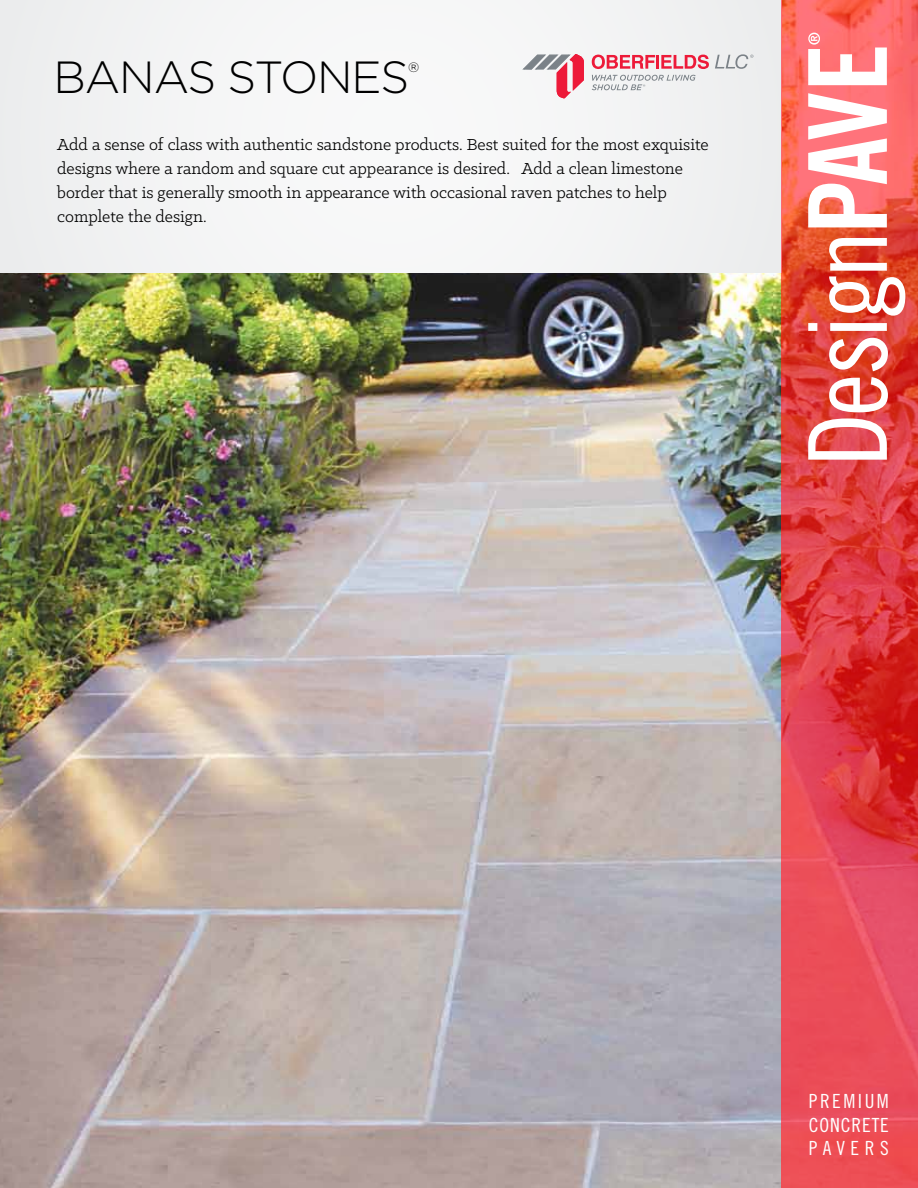
<style>
.page{position:relative;width:918px;height:1188px;background:#fff}
.page>*{position:absolute;margin:0;border:0;box-sizing:border-box;transform-origin:0 0}
.t1{font:300 45px "Gotham";letter-spacing:-.025em;color:#000}
.t2{font:19.5px/23.4px "Trade Gothic Cond Eighteen";letter-spacing:.13em;color:#fff;text-align:justify}
.t3{font:18px/24px "Klinic Slab";color:#000}
.t4{font:300 13.5px "Gotham";color:#000}
</style>
<div class="page">
<img style="left:0;top:272px;width:782px;height:916px">
<div style="left:0;top:0;width:782px;height:272px;background:#f4f5f5"></div>
<svg style="left:782px;top:0;width:136px;height:1188px;background:#e4464a"></svg>
<svg style="left:808px;top:418px;width:79px;height:42px"></svg>
<svg style="left:829px;top:377px;width:59px;height:35px"></svg>
<svg style="left:829px;top:338px;width:59px;height:33px"></svg>
<svg style="left:808px;top:323px;width:79px;height:8px"></svg>
<svg style="left:829px;top:238px;width:76px;height:78px"></svg>
<svg style="left:808px;top:93px;width:79px;height:134px"></svg>
<svg style="left:808px;top:33px;width:79px;height:52px"></svg>
<svg style="left:522px;top:54px;width:62px;height:44px"></svg>
<svg style="left:715px;top:54px;width:38px;height:15px"></svg>
<svg style="left:592px;top:55px;width:63px;height:14px"></svg>
<hr style="left:656px;top:55px;width:3px;height:14px;background:#ed1a39">
<svg style="left:661px;top:55px;width:48px;height:14px"></svg>
<svg style="left:592px;top:75px;width:104px;height:15px"></svg>
<h1 class="t1" style="left:53px;top:53px;width:357px">BANAS STONES</h1>
<p class="t4" style="left:408px;top:60px;width:13px">®</p>
<p class="t3" style="left:57px;top:132px;width:653px">Add a sense of class with authentic sandstone products. Best suited for the most exquisite designs where a random and square cut appearance is desired. Add a clean limestone border that is generally smooth in appearance with occasional raven patches to help complete the design.</p>
<p class="t2" style="left:809px;top:1089px;width:81px">PREMIUM CONCRETE PAVERS</p>
</div>
